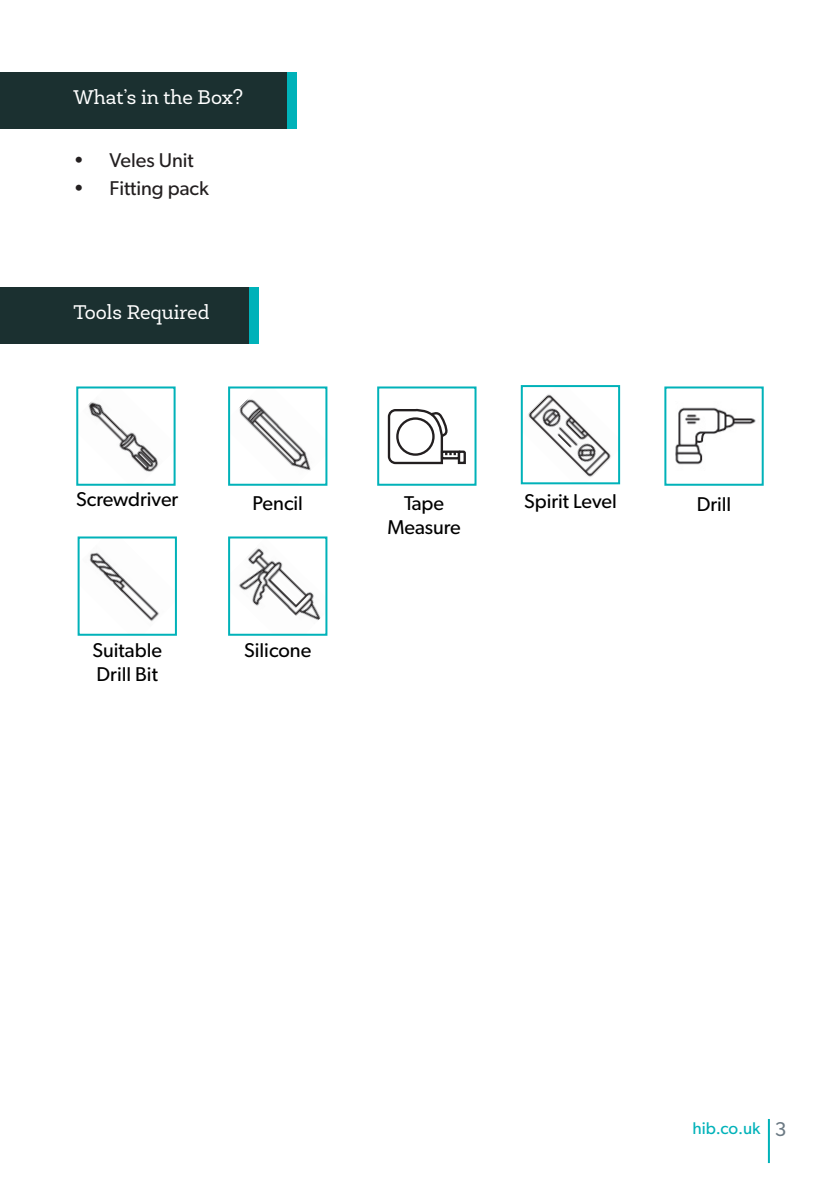
<style>
.page{position:relative;width:840px;height:1191px;background:#fff}
.page>*{position:absolute;margin:0;border:0;box-sizing:border-box;transform-origin:0 0}
.HEADINGS{font:20px/24px "Gibson";color:#000}
.HEADINGS-2{font:20px "Newslab";color:#fff}
.t1{font:20px "Gibson";color:#231f20}
.t2{font:17px "Gibson";color:#00b2b9}
.s1{font-size:20px;color:#6c7a84}
</style>
<div class="page">
<hr style="left:767px;top:1119px;width:2px;height:44px;background:#00b2b9">
<div style="left:0;top:72px;width:287px;height:56px;background:#1b3030"></div>
<div style="left:0;top:287px;width:249px;height:57px;background:#1b3030"></div>
<div style="left:287px;top:72px;width:9px;height:56px;background:#00b2b9"></div>
<div style="left:249px;top:287px;width:9px;height:57px;background:#00b2b9"></div>
<img style="left:88px;top:402px;width:71px;height:70px">
<div style="left:76px;top:386px;width:99px;height:100px;border:2px solid #00b2b9"></div>
<img style="left:239px;top:399px;width:72px;height:72px">
<div style="left:228px;top:386px;width:99px;height:100px;border:2px solid #00b2b9"></div>
<img style="left:89px;top:552px;width:70px;height:70px">
<div style="left:78px;top:536px;width:99px;height:100px;border:2px solid #00b2b9"></div>
<svg style="left:387px;top:408px;width:79px;height:57px"></svg>
<div style="left:396px;top:417px;width:38px;height:39px;border:2px solid #231f20;border-radius:50%"></div>
<div style="left:377px;top:386px;width:99px;height:100px;border:2px solid #00b2b9"></div>
<img style="left:528px;top:394px;width:83px;height:83px">
<div style="left:520px;top:385px;width:99px;height:99px;border:2px solid #00b2b9"></div>
<img style="left:675px;top:407px;width:81px;height:58px">
<div style="left:664px;top:386px;width:99px;height:100px;border:2px solid #00b2b9"></div>
<img style="left:238px;top:548px;width:83px;height:73px">
<div style="left:228px;top:536px;width:99px;height:100px;border:2px solid #00b2b9"></div>
<p class="HEADINGS-2" style="left:73px;top:85px;width:171px">What’s in the Box?</p>
<p class="t1" style="left:73px;top:148px;width:122px">• Veles Unit</p>
<p class="t1" style="left:73px;top:176px;width:137px">• Fitting pack</p>
<p class="HEADINGS-2" style="left:73px;top:300px;width:137px">Tools Required</p>
<p class="HEADINGS" style="left:76px;top:487px;width:103px">Screwdriver</p>
<p class="HEADINGS" style="left:252px;top:490px;width:52px">Pencil</p>
<p class="HEADINGS" style="left:92px;top:637px;width:71px">Suitable<br>Drill Bit</p>
<p class="HEADINGS" style="left:244px;top:637px;width:69px">Silicone</p>
<p class="HEADINGS" style="left:387px;top:490px;width:75px;text-align:center">Tape<br>Measure</p>
<p class="HEADINGS" style="left:524px;top:489px;width:94px">Spirit Level</p>
<p class="HEADINGS" style="left:696px;top:492px;width:36px">Drill</p>
<p class="t2" style="left:692px;top:1117px;width:95px">hib.co.uk <span class="s1">3</span></p>
</div>
